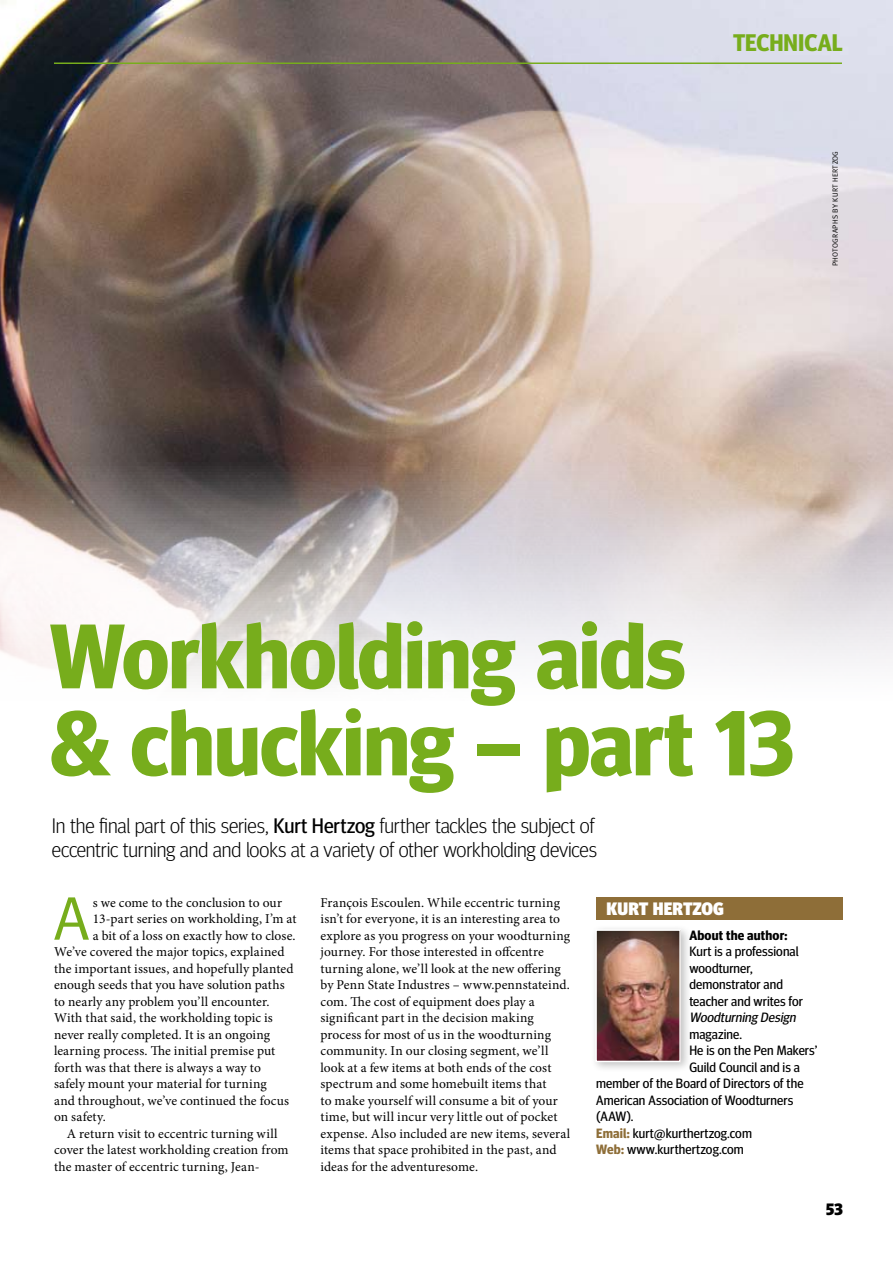
<style>
.page{position:relative;width:893px;height:1263px;background:#fff}
.page>*{position:absolute;margin:0;border:0;box-sizing:border-box;transform-origin:0 0}
.t1{font:700 91.5px/87px "Meta Headline";letter-spacing:-.01em;color:#77ad1c}
.t2{font:61.65px "Meta";color:#77ad1c}
.t3{font:700 24px "Meta Headline";color:#77ad1c}
.t4{font:300 21px/24px "Meta Headline";letter-spacing:-.01em;color:#000}
.t5{font:900 18px "Meta Headline";color:#fff}
.t6{font:900 16.5px "Meta Headline";color:#000}
.t7{font:13.5px/16.5px "Minion Pro";letter-spacing:.005em;color:#000}
.t8{font:13.5px/16.5px "Meta Headline";letter-spacing:.005em;color:#000}
.t9{font:italic 13.5px "Meta Headline";color:#000}
.t10{font:700 13.5px "Meta Headline";letter-spacing:.015em;color:#000}
.t11{font:7.5px "Meta";letter-spacing:.025em;color:#000}
.s1{font-weight:400}
.s2{font-weight:700;color:#8e6e38}
</style>
<div class="page">
<div style="left:590px;top:924px;width:108px;height:156px;background:#000;opacity:.25"></div>
<img style="left:598px;top:932px;width:80px;height:127px">
<div style="left:595px;top:929px;width:86px;height:133px;border:2px solid #fff"></div>
<div style="left:596px;top:897px;width:246px;height:23px;background:#8e6e38"></div>
<img style="left:0;top:1px;width:893px;height:681px">
<hr style="left:54px;top:62px;width:788px;height:2px;background:#77ad1c">
<h3 class="t3" style="left:733px;top:29px;width:111px">TECHNICAL</h3>
<p class="t11" style="left:831px;top:266px;width:117px;rotate:-90deg">PHOTOGRAPHS BY KURT HERTZOG</p>
<h1 class="t1" style="left:50px;top:611px;width:746px">Workholding aids<br>&amp; chucking – part 13</h1>
<h3 class="t4" style="left:52px;top:813px;width:547px">In the final part of this series, <span class="s1">Kurt Hertzog</span> further tackles the subject of eccentric turning and and looks at a variety of other workholding devices</h3>
<h2 class="t2" style="left:54px;top:883px;width:37px">A</h2>
<p class="t7" style="left:93px;top:894px;width:191px">s we come to the conclusion to our</p>
<p class="t7" style="left:320px;top:894px;width:251px">François Escoulen. While eccentric turning isn’t for everyone, it is an interesting area to explore as you progress on your woodturning journey. For those interested in offcentre turning alone, we’ll look at the new offering by Penn State Industres – www.pennstateind. com. The cost of equipment does play a significant part in the decision making process for most of us in the woodturning community. In our closing segment, we’ll look at a few items at both ends of the cost spectrum and some homebuilt items that<br>to make yourself will consume a bit of your time, but will incur very little out of pocket expense. Also included are new items, several items that space prohibited in the past, and ideas for the adventuresome.</p>
<h3 class="t5" style="left:607px;top:898px;width:119px">KURT HERTZOG</h3>
<p class="t7" style="left:93px;top:911px;width:205px">13-part series on workholding, I’m at</p>
<p class="t7" style="left:93px;top:927px;width:204px">a bit of a loss on exactly how to close.</p>
<p class="t7" style="left:54px;top:944px;width:232px">We’ve covered the major topics, explained</p>
<p class="t7" style="left:54px;top:960px;width:241px">the important issues, and hopefully planted</p>
<p class="t7" style="left:54px;top:977px;width:232px">enough seeds that you have solution paths</p>
<p class="t7" style="left:54px;top:993px;width:217px">to nearly any problem you’ll encounter.</p>
<p class="t7" style="left:54px;top:1010px;width:220px">With that said, the workholding topic is</p>
<p class="t7" style="left:54px;top:1026px;width:218px">never really completed. It is an ongoing</p>
<p class="t7" style="left:54px;top:1043px;width:223px">learning process. The initial premise put</p>
<p class="t7" style="left:54px;top:1059px;width:208px">forth was that there is always a way to</p>
<p class="t7" style="left:54px;top:1076px;width:214px">safely mount your material for turning</p>
<p class="t7" style="left:54px;top:1092px;width:237px">and throughout, we’ve continued the focus</p>
<p class="t7" style="left:54px;top:1109px;width:53px">on safety.</p>
<p class="t7" style="left:67px;top:1125px;width:212px">A return visit to eccentric turning will</p>
<p class="t7" style="left:54px;top:1142px;width:236px">cover the latest workholding creation from</p>
<p class="t7" style="left:54px;top:1158px;width:207px">the master of eccentric turning, Jean-</p>
<p class="t10" style="left:689px;top:927px;width:100px">About the author:</p>
<p class="t8" style="left:689px;top:943px;width:115px">Kurt is a professional woodturner, demonstrator and teacher and writes for</p>
<p class="t9" style="left:689px;top:1009px;width:111px">Woodturning Design</p>
<p class="t8" style="left:689px;top:1025px;width:54px">magazine.</p>
<p class="t8" style="left:689px;top:1042px;width:130px">He is on the Pen Makers’</p>
<p class="t8" style="left:689px;top:1058px;width:112px">Guild Council and is a</p>
<p class="t8" style="left:596px;top:1075px;width:209px">member of the Board of Directors of the</p>
<p class="t8" style="left:596px;top:1091px;width:199px">American Association of Woodturners</p>
<p class="t8" style="left:596px;top:1108px;width:39px">(AAW).</p>
<p class="t8" style="left:596px;top:1124px;width:157px"><span class="s2">Email:</span> kurt@kurthertzog.com</p>
<p class="t8" style="left:596px;top:1141px;width:149px"><span class="s2">Web:</span> www.kurthertzog.com</p>
<p class="t6" style="left:826px;top:1199px;width:18px">53</p>
</div>
